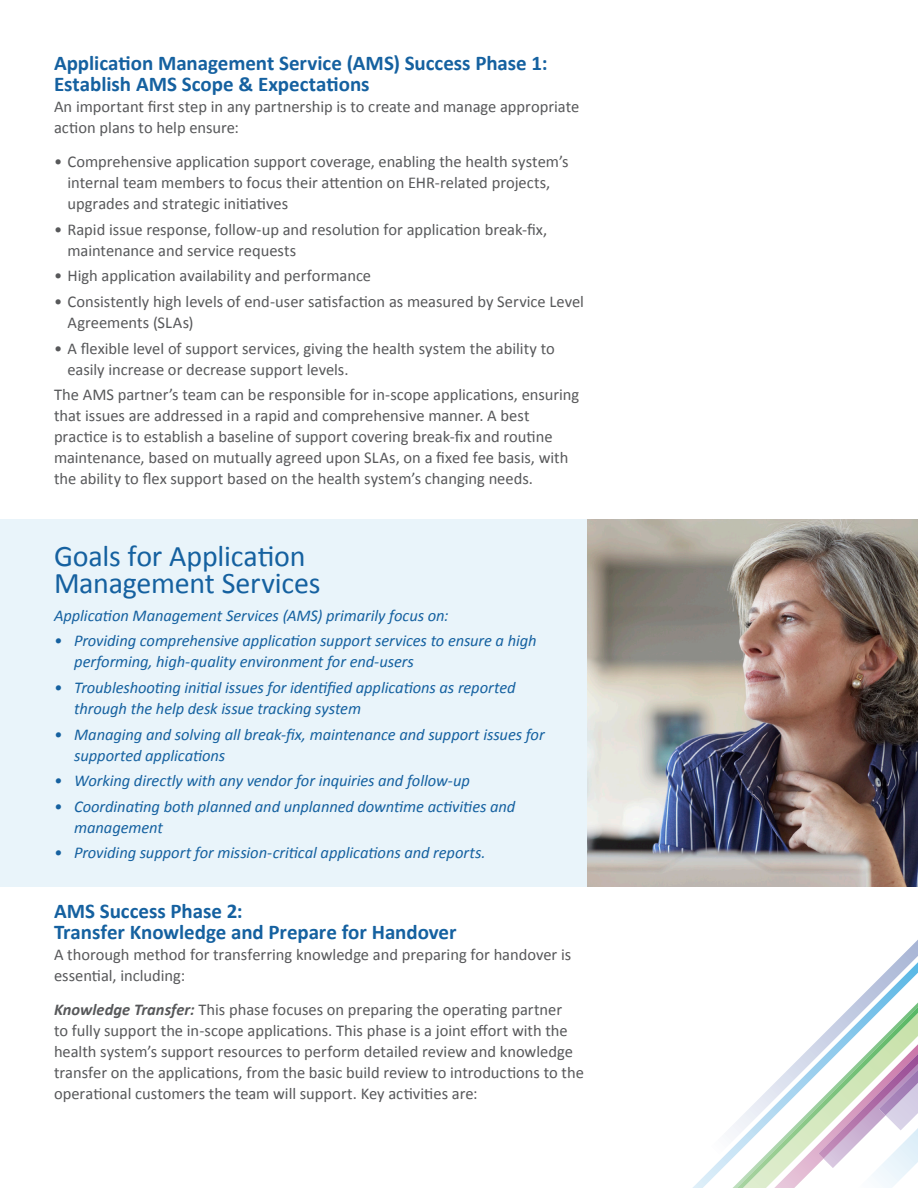
<style>
.page{position:relative;width:918px;height:1188px;background:#fff}
.page>*{position:absolute;margin:0;border:0;box-sizing:border-box;transform-origin:0 0}
.case_study_title{font:30px/27px "Calibri";letter-spacing:-.005em;color:#1561a0}
.paragraph_header{font:700 21px/21px "Calibri";color:#1561a0}
.body_copy{font:16.5px/21px "Calibri";color:#57585a}
.case_study_bullets{font:italic 16.5px/21px "Calibri";letter-spacing:-.005em;color:#1561a0}
.s1{font-weight:700;font-style:italic}
</style>
<div class="page">
<svg style="left:700px;top:947px;width:218px;height:241px"></svg>
<img style="left:818px;top:956px;width:100px;height:203px">
<div style="left:0;top:519px;width:587px;height:368px;background:#e9f4fa"></div>
<img style="left:587px;top:519px;width:331px;height:368px">
<p class="paragraph_header" style="left:54px;top:51px;width:495px">Application Management Service (AMS) Success Phase 1:<br>Establish AMS Scope &amp; Expectations</p>
<p class="body_copy" style="left:54px;top:95px;width:527px">An important first step in any partnership is to create and manage appropriate action plans to help ensure:</p>
<p class="body_copy" style="left:68px;top:150px;width:503px;text-indent:-14px">• Comprehensive application support coverage, enabling the health system’s internal team members to focus their attention on EHR-related projects, upgrades and strategic initiatives</p>
<p class="body_copy" style="left:68px;top:218px;width:481px;text-indent:-14px">• Rapid issue response, follow-up and resolution for application break-fix, maintenance and service requests</p>
<p class="body_copy" style="left:54px;top:265px;width:319px">• High application availability and performance</p>
<p class="body_copy" style="left:68px;top:290px;width:518px;text-indent:-14px">• Consistently high levels of end-user satisfaction as measured by Service Level<br>Agreements (SLAs)</p>
<p class="body_copy" style="left:68px;top:337px;width:489px;text-indent:-14px">• A flexible level of support services, giving the health system the ability to easily increase or decrease support levels.</p>
<p class="body_copy" style="left:54px;top:383px;width:527px">The AMS partner’s team can be responsible for in-scope applications, ensuring that issues are addressed in a rapid and comprehensive manner. A best practice is to establish a baseline of support covering break-fix and routine maintenance, based on mutually agreed upon SLAs, on a fixed fee basis, with the ability to flex support based on the health system’s changing needs.</p>
<p class="case_study_title" style="left:54px;top:541px;width:268px">Goals for Application<br>Management Services</p>
<p class="case_study_bullets" style="left:54px;top:604px;width:396px">Application Management Services (AMS) primarily focus on:</p>
<p class="case_study_bullets" style="left:74px;top:630px;width:464px;text-indent:-20px">• Providing comprehensive application support services to ensure a high performing, high-quality environment for end-users</p>
<p class="case_study_bullets" style="left:74px;top:676px;width:443px;text-indent:-20px">• Troubleshooting initial issues for identified applications as reported through the help desk issue tracking system</p>
<p class="case_study_bullets" style="left:74px;top:723px;width:472px;text-indent:-20px">• Managing and solving all break-fix, maintenance and support issues for supported applications</p>
<p class="case_study_bullets" style="left:54px;top:769px;width:418px">• Working directly with any vendor for inquiries and follow-up</p>
<p class="case_study_bullets" style="left:74px;top:795px;width:443px;text-indent:-20px">• Coordinating both planned and unplanned downtime activities and management</p>
<p class="case_study_bullets" style="left:54px;top:842px;width:433px">• Providing support for mission-critical applications and reports.</p>
<p class="paragraph_header" style="left:54px;top:899px;width:404px">AMS Success Phase 2:<br>Transfer Knowledge and Prepare for Handover</p>
<p class="body_copy" style="left:54px;top:943px;width:519px">A thorough method for transferring knowledge and preparing for handover is essential, including:</p>
<p class="body_copy" style="left:54px;top:998px;width:531px"><span class="s1">Knowledge Transfer:</span> This phase focuses on preparing the operating partner<br>to fully support the in-scope applications. This phase is a joint effort with the health system’s support resources to perform detailed review and knowledge transfer on the applications, from the basic build review to introductions to the operational customers the team will support. Key activities are:</p>
</div>
